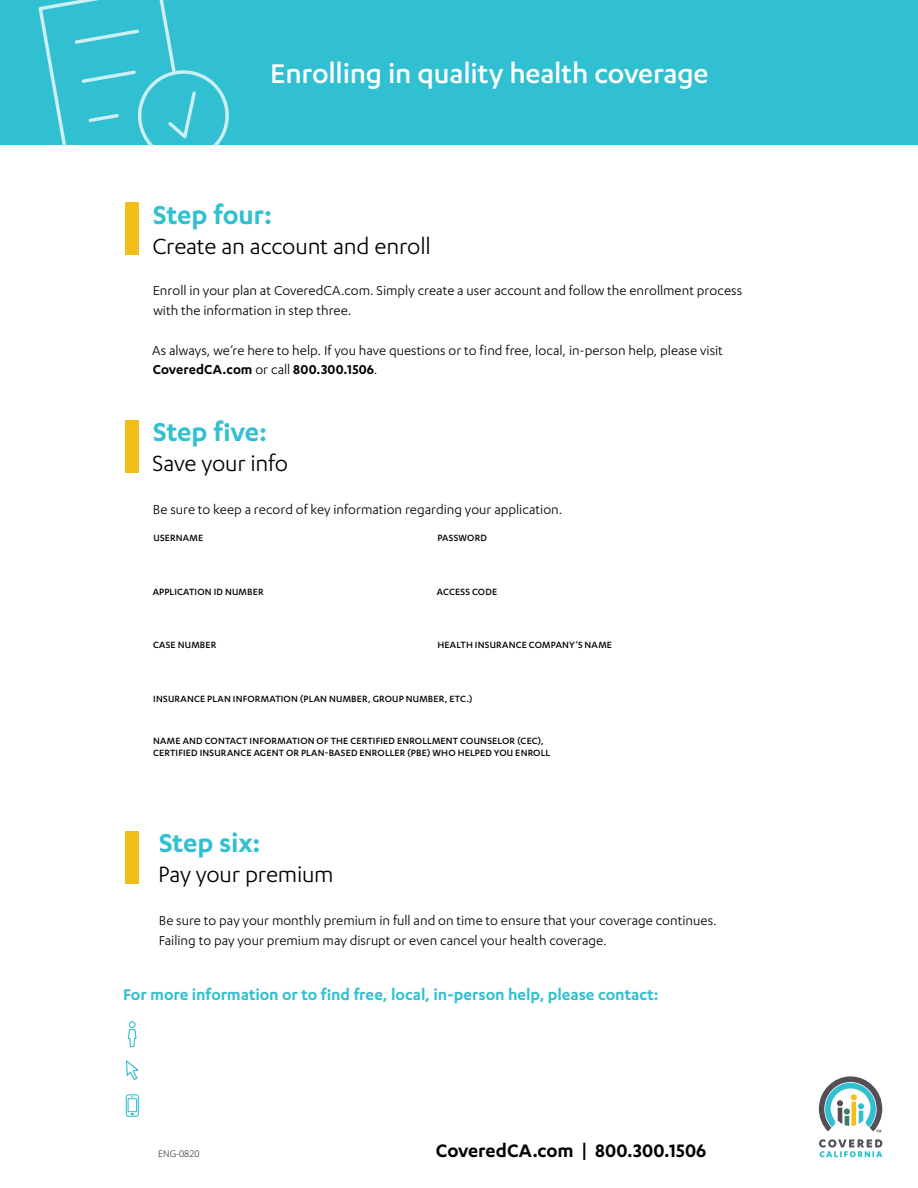
<style>
.page{position:relative;width:918px;height:1188px;background:#fff}
.page>*{position:absolute;margin:0;border:0;box-sizing:border-box;transform-origin:0 0}
.t1{font:500 31.5px "Karbon";letter-spacing:-.005em;color:#fff}
.t2{font:600 30px "Karbon";letter-spacing:-.005em;color:#31c0d1}
.t3{font:25.5px "Karbon";letter-spacing:-.01em;color:#000}
.t4{font:600 21px "Karbon";color:#000}
.t5{font:600 18px "Karbon";letter-spacing:-.005em;color:#31c0d1}
.t6{font:15px/19.5px "Karbon";color:#000}
.t7{font:500 10.5px/12px "Karbon";letter-spacing:.02em;color:#000}
.t8{font:300 9px "Open Sans";color:#000}
.s1{font-weight:600}
.s2{font-weight:500}
</style>
<div class="page">
<div style="left:0;top:0;width:918px;height:144px;background:#31c0d1"></div>
<svg style="left:36px;top:0;width:195px;height:145px"></svg>
<svg style="left:819px;top:1139px;width:63px;height:18px"></svg>
<svg style="left:819px;top:1076px;width:63px;height:56px"></svg>
<svg style="left:127px;top:1021px;width:10px;height:27px"></svg>
<svg style="left:125px;top:1060px;width:14px;height:57px"></svg>
<div style="left:125px;top:203px;width:14px;height:52px;background:#f2be1a"></div>
<div style="left:125px;top:420px;width:14px;height:52px;background:#f2be1a"></div>
<div style="left:125px;top:831px;width:14px;height:53px;background:#f2be1a"></div>
<h1 class="t1" style="left:270px;top:56px;width:440px">Enrolling in quality health coverage</h1>
<h2 class="t2" style="left:153px;top:198px;width:120px">Step four:</h2>
<h3 class="t3" style="left:152px;top:232px;width:280px">Create an account and enroll</h3>
<p class="t6" style="left:153px;top:281px;width:591px">Enroll in your plan at CoveredCA.com. Simply create a user account and follow the enrollment process with the information in step three.</p>
<p class="t6" style="left:152px;top:340px;width:572px">As always, we’re here to help. If you have questions or to f¡nd free, local, in-person help, please visit<br><span class="s1">CoveredCA.com</span> or call <span class="s1">800.300.1506</span>.</p>
<h2 class="t2" style="left:153px;top:415px;width:115px">Step f¡ve:</h2>
<h3 class="t3" style="left:153px;top:449px;width:137px">Save your info</h3>
<p class="t6" style="left:153px;top:499px;width:411px">Be sure to keep a record of key information regarding your application.</p>
<p class="t7" style="left:153px;top:532px;width:51px">USERNAME</p>
<p class="t7" style="left:437px;top:532px;width:51px">PASSWORD</p>
<p class="t7" style="left:153px;top:585px;width:112px">APPLICATION ID NUMBER</p>
<p class="t7" style="left:437px;top:585px;width:62px">ACCESS CODE</p>
<p class="t7" style="left:153px;top:639px;width:65px">CASE NUMBER</p>
<p class="t7" style="left:437px;top:639px;width:176px">HEALTH INSURANCE COMPANY’S NAME</p>
<p class="t7" style="left:153px;top:692px;width:321px">INSURANCE PLAN INFORMATION (PLAN NUMBER, GROUP NUMBER, ETC.)</p>
<p class="t7" style="left:153px;top:735px;width:399px">NAME AND CONTACT INFORMATION OF THE CERTIFIED ENROLLMENT COUNSELOR (CEC),<br>CERTIFIED INSURANCE AGENT OR PLAN-BASED ENROLLER (PBE) WHO HELPED YOU ENROLL</p>
<h2 class="t2" style="left:159px;top:826px;width:103px">Step six:</h2>
<h3 class="t3" style="left:158px;top:860px;width:177px">Pay your premium</h3>
<p class="t6" style="left:159px;top:911px;width:559px">Be sure to pay your monthly premium in full and on time to ensure that your coverage continues.<br>Failing to pay your premium may disrupt or even cancel your health coverage.</p>
<p class="t5" style="left:123px;top:985px;width:537px">For more information or to f¡nd free, local, in-person help, please contact:</p>
<p class="t8" style="left:158px;top:1148px;width:43px">ENG-0820</p>
<h3 class="t4" style="left:436px;top:1139px;width:272px">CoveredCA.com <span class="s2">|</span> 800.300.1506</h3>
</div>
